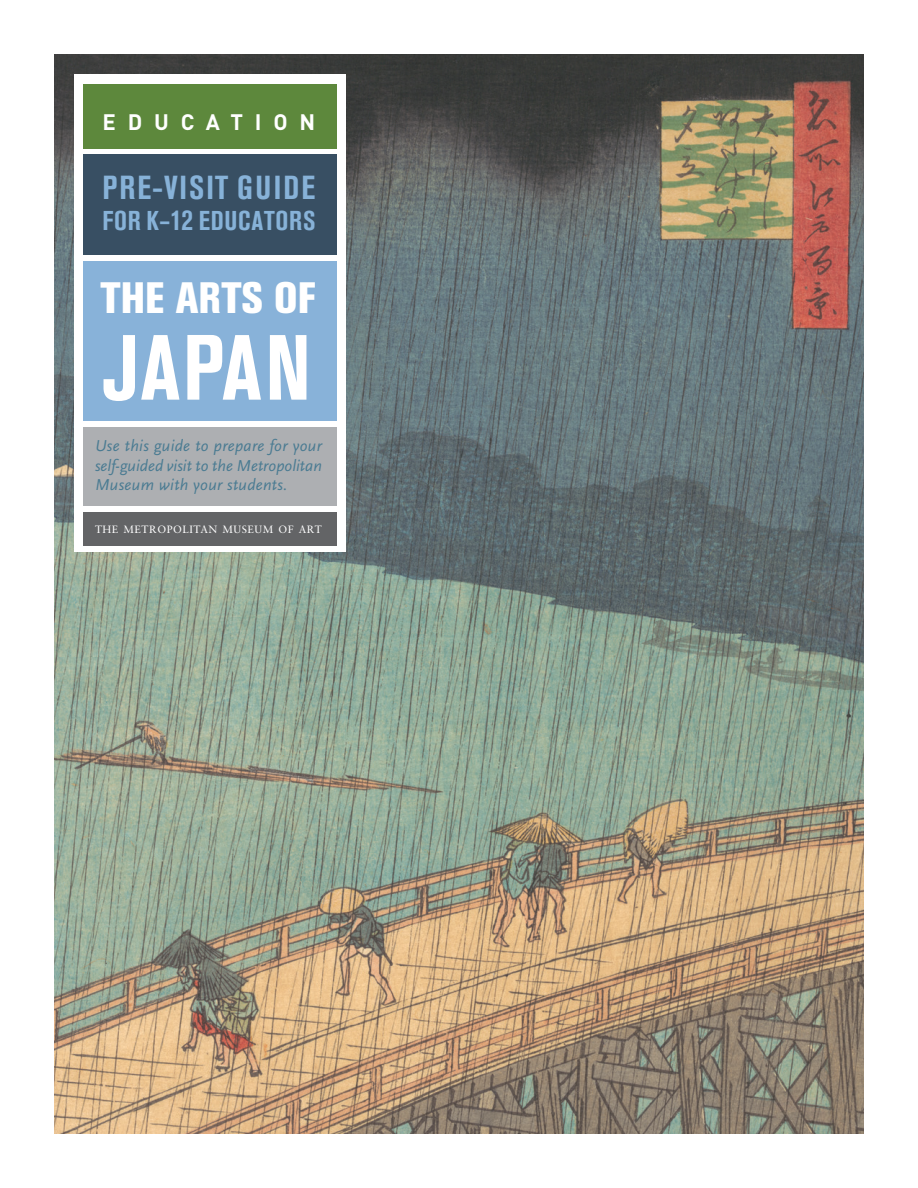
<style>
.page{position:relative;width:918px;height:1188px;background:#fff}
.page>*{position:absolute;margin:0;border:0;box-sizing:border-box;transform-origin:0 0}
.t1{font:700 condensed 91.5px "Akzidenz Grotesk BE";color:#fff}
.t2{font:800 condensed 43.5px "Akzidenz Grotesk BE";color:#fff}
.t3{font:700 condensed 33px "Akzidenz Grotesk BE";letter-spacing:.065em;color:#87b2d8}
.t4{font:700 condensed 27px "Akzidenz Grotesk BE";letter-spacing:.03em;color:#87b2d8}
.t5{font:700 22.2px "DIN";letter-spacing:.53em;color:#fff}
.t6{font:italic 16.5px/19.5px "Scala Sans";color:#4a7b92;text-align:justify}
.t7{font:10.65px "Sabon";letter-spacing:.05em;color:#fff}
.s1{font-size:29.25px}
</style>
<div class="page">
<img style="left:54px;top:54px;width:810px;height:1080px">
<div style="left:75px;top:75px;width:271px;height:477px;background:#fff"></div>
<div style="left:83px;top:84px;width:254px;height:65px;background:#5d883c"></div>
<div style="left:83px;top:155px;width:254px;height:100px;background:#384f63"></div>
<div style="left:83px;top:262px;width:254px;height:159px;background:#88b2d9"></div>
<div style="left:83px;top:428px;width:254px;height:78px;background:#adafb2"></div>
<div style="left:83px;top:513px;width:254px;height:33px;background:#636466"></div>
<h3 class="t5" style="left:103px;top:107px;width:214px">EDUCATION</h3>
<h3 class="t3" style="left:103px;top:168px;width:214px">PRE-VISIT GUIDE</h3>
<h3 class="t4" style="left:103px;top:205px;width:176px">FOR K–<span class="s1">12</span> EDU CATORS</h3>
<h2 class="t2" style="left:100px;top:273px;width:217px">THE ARTS OF</h2>
<h1 class="t1" style="left:103px;top:316px;width:209px">JAPAN</h1>
<p class="t6" style="left:95px;top:437px;width:228px">Use this guide to prepare for your self-guided visit to the Metropolitan Museum with your students.</p>
<p class="t7" style="left:95px;top:523px;width:225px">THE METROPOLITAN MUSEUM OF ART</p>
</div>
